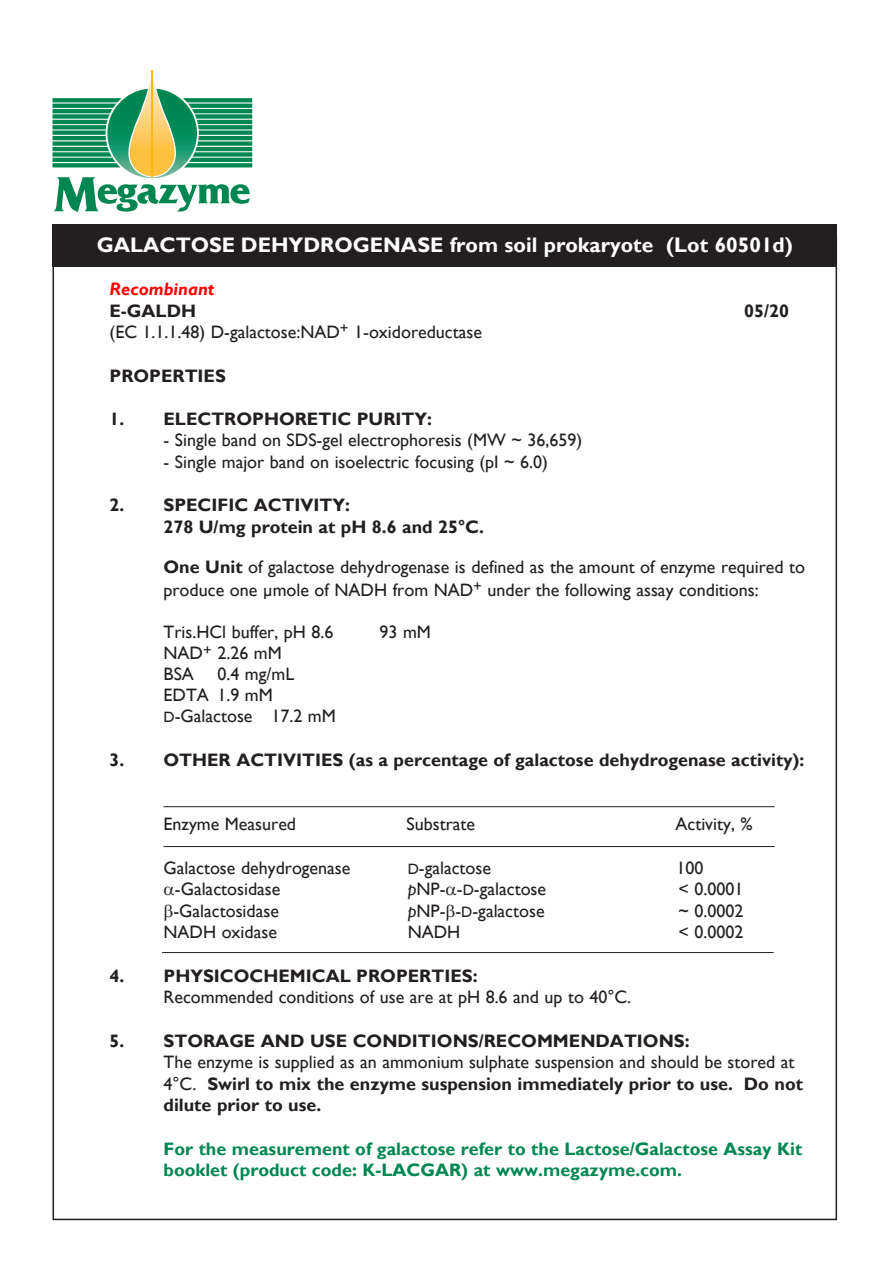
<style>
.page{position:relative;width:893px;height:1263px;background:#fff}
.page>*{position:absolute;margin:0;border:0;box-sizing:border-box;transform-origin:0 0}
.t1{font:700 21px "Gill Sans";color:#fff}
.t2{font:18px/22.5px "Gill Sans";color:#231f20}
.t3{font:700 18px/21.6px "Gill Sans";color:#231f20}
.t4{font:700 18px/21.6px "Gill Sans";color:#008751}
.t5{font:italic 700 18px "Gill Sans";color:#f00}
.s1{font-weight:700}
.s2{font-size:15px}
.s3{font-style:italic}
.s4{font-weight:400}
</style>
<div class="page">
<div style="left:53px;top:224px;width:784px;height:43px;background:#231f20"></div>
<hr style="left:162px;top:952px;width:612px;height:1px;background:#231f20">
<hr style="left:163px;top:806px;width:612px;height:1px;background:#231f20">
<hr style="left:163px;top:846px;width:612px;height:1px;background:#231f20">
<svg style="left:53px;top:70px;width:199px;height:142px"></svg>
<hr style="left:152px;top:70px;width:1px;height:106px;background:#fcb814">
<p class="t1" style="left:97px;top:232px;width:698px">GALACTOSE DEHYDROGENASE from soil prokaryote (Lot 60501d)</p>
<p class="t5" style="left:110px;top:279px;width:107px">Recombinant</p>
<p class="t3" style="left:110px;top:300px;width:88px">E-GALDH</p>
<p class="t3" style="left:744px;top:300px;width:46px">05/20</p>
<p class="t2" style="left:110px;top:321px;width:374px">(EC 1.1.1.48) D-galactose:NAD<sup>+</sup> 1-oxidoreductase</p>
<p class="t3" style="left:110px;top:365px;width:118px">PROPERTIES</p>
<p class="t3" style="left:110px;top:408px;width:324px">1. ELECTROPHORETIC PURITY:</p>
<p class="t2" style="left:164px;top:429px;width:420px">- Single band on SDS-gel electrophoresis (MW ~ 36,659)</p>
<p class="t2" style="left:164px;top:451px;width:386px">- Single major band on isoelectric focusing (pI ~ 6.0)</p>
<p class="t3" style="left:110px;top:495px;width:242px">2. SPECIFIC ACTIVITY:</p>
<p class="t3" style="left:164px;top:516px;width:322px">278 U/mg protein at pH 8.6 and 25°C.</p>
<p class="t2" style="left:164px;top:556px;width:643px"><span class="s1">One Unit</span> of galactose dehydrogenase is defined as the amount of enzyme required to produce one μmole of NADH from NAD<sup>+</sup> under the following assay conditions:</p>
<p class="t2" style="left:164px;top:621px;width:171px">Tris.HCl buffer, pH 8.6</p>
<p class="t2" style="left:380px;top:621px;width:53px">93 mM</p>
<p class="t2" style="left:164px;top:642px;width:120px">NAD<sup>+</sup> 2.26 mM</p>
<p class="t2" style="left:164px;top:663px;width:32px">BSA</p>
<p class="t2" style="left:218px;top:663px;width:78px">0.4 mg/mL</p>
<p class="t2" style="left:164px;top:684px;width:111px">EDTA 1.9 mM</p>
<p class="t2" style="left:164px;top:705px;width:174px"><span class="s2">D</span>-Galactose 17.2 mM</p>
<p class="t3" style="left:110px;top:749px;width:696px">3. OTHER ACTIVITIES (as a percentage of galactose dehydrogenase activity):</p>
<p class="t2" style="left:164px;top:813px;width:134px">Enzyme Measured</p>
<p class="t2" style="left:407px;top:813px;width:70px">Substrate</p>
<p class="t2" style="left:675px;top:813px;width:79px">Activity, %</p>
<p class="t2" style="left:164px;top:857px;width:188px">Galactose dehydrogenase</p>
<p class="t2" style="left:408px;top:857px;width:85px"><span class="s2">D</span>-galactose</p>
<p class="t2" style="left:677px;top:857px;width:28px">100</p>
<p class="t2" style="left:175px;top:878px;width:107px">-Galactosidase</p>
<p class="t2" style="left:408px;top:878px;width:140px"><span class="s3">p</span>NP- -<span class="s2">D</span>-galactose</p>
<p class="t2" style="left:679px;top:878px;width:66px">&lt; 0.0001</p>
<p class="t2" style="left:173px;top:900px;width:107px">-Galactosidase</p>
<p class="t2" style="left:408px;top:900px;width:138px"><span class="s3">p</span>NP- -<span class="s2">D</span>-galactose</p>
<p class="t2" style="left:679px;top:900px;width:66px">~ 0.0002</p>
<p class="t2" style="left:164px;top:921px;width:115px">NADH oxidase</p>
<p class="t2" style="left:408px;top:921px;width:54px">NADH</p>
<p class="t2" style="left:679px;top:921px;width:66px">&lt; 0.0002</p>
<p class="t3" style="left:110px;top:965px;width:370px">4. PHYSICOCHEMICAL PROPERTIES:</p>
<p class="t2" style="left:164px;top:986px;width:469px">Recommended conditions of use are at pH 8.6 and up to 40°C.</p>
<p class="t3" style="left:110px;top:1030px;width:582px">5. STORAGE AND USE CONDITIONS/RECOMMENDATIONS:</p>
<p class="t3" style="left:164px;top:1052px;width:641px"><span class="s4">The enzyme is supplied as an ammonium sulphate suspension and should be stored at<br>4°C.</span> Swirl to mix the enzyme suspension immediately prior to use. Do not dilute prior to use.</p>
<p class="t4" style="left:164px;top:1138px;width:640px">For the measurement of galactose refer to the Lactose/Galactose Assay Kit booklet (product code: K-LACGAR) at www.megazyme.com.</p>
</div>
